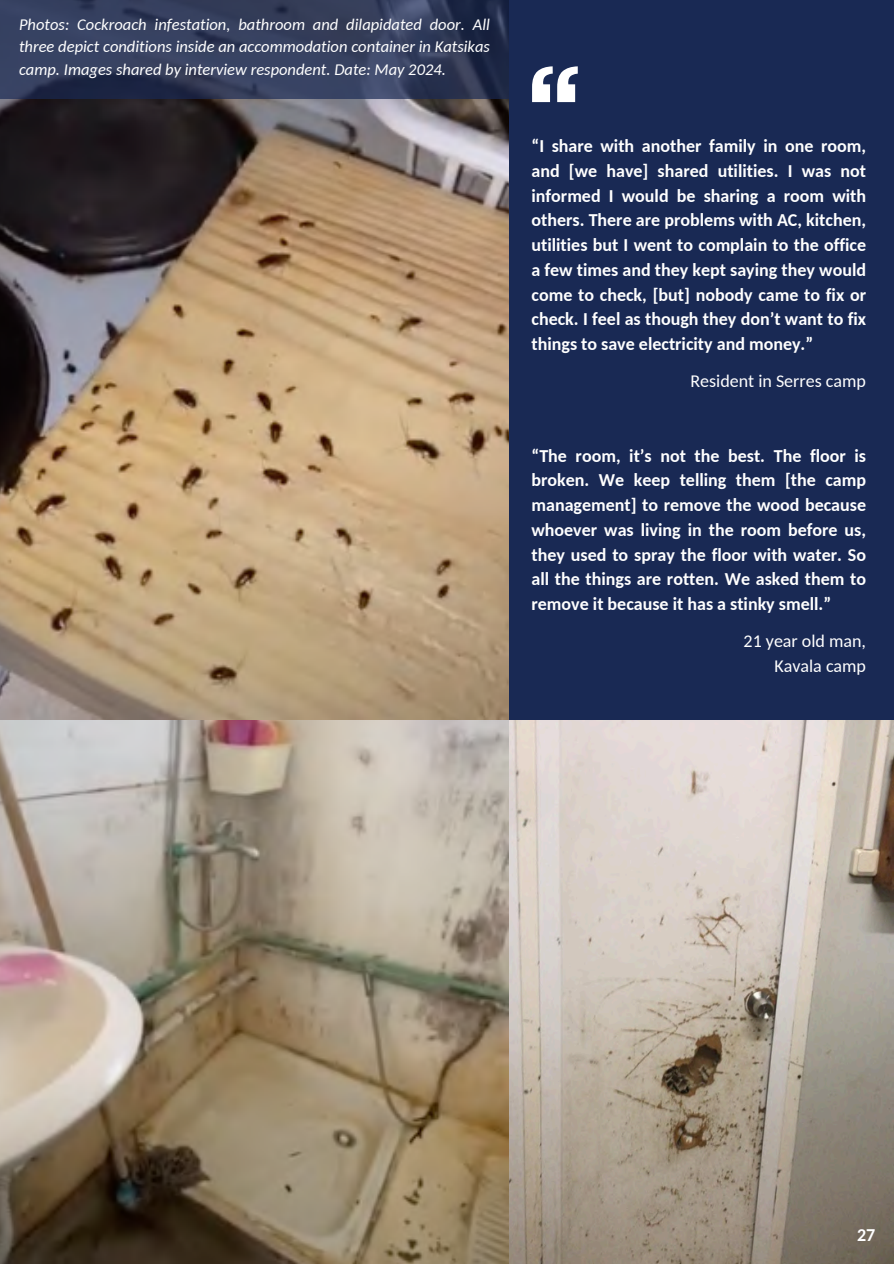
<style>
.page{position:relative;width:894px;height:1264px;background:#fff}
.page>*{position:absolute;margin:0;border:0;box-sizing:border-box;transform-origin:0 0}
.t1{font:700 18px/24.8px "Carlito";color:#fff;text-align:justify}
.t2{font:18px "Carlito";color:#fff}
.t3{font:italic 16.5px/22.5px "Carlito";color:#fff;text-align:justify}
</style>
<div class="page">
<div style="left:0;top:0;width:893px;height:1263px;background:#192954"></div>
<img style="left:0;top:99px;width:508px;height:1164px">
<img style="left:481px;top:720px;width:412px;height:543px">
<svg style="left:0;top:0;width:508px;height:99px;background:#323c5a"></svg>
<svg style="left:532px;top:66px;width:45px;height:36px"></svg>
<p class="t3" style="left:19px;top:14px;width:472px">Photos: Cockroach infestation, bathroom and dilapidated door. All three depict conditions inside an accommodation container in Katsikas camp. Images shared by interview respondent. Date: May 2024.</p>
<p class="t1" style="left:531px;top:135px;width:336px">“I share with another family in one room, and [we have] shared utilities. I was not informed I would be sharing a room with others. There are problems with AC, kitchen, utilities but I went to complain to the office a few times and they kept saying they would come to check, [but] nobody came to fix or check. I feel as though they don’t want to fix things to save electricity and money.”</p>
<h1 class="t2" style="left:690px;top:374px;width:177px">Resident in Serres camp</h1>
<p class="t1" style="left:531px;top:444px;width:336px">“The room, it’s not the best. The floor is broken. We keep telling them [the camp management] to remove the wood because whoever was living in the room before us, they used to spray the floor with water. So all the things are rotten. We asked them to remove it because it has a stinky smell.”</p>
<p class="t2" style="left:743px;top:633px;width:124px">21 year old man,</p>
<p class="t2" style="left:774px;top:658px;width:93px">Kavala camp</p>
<h1 class="t1" style="left:856px;top:1223px;width:20px">27</h1>
</div>
